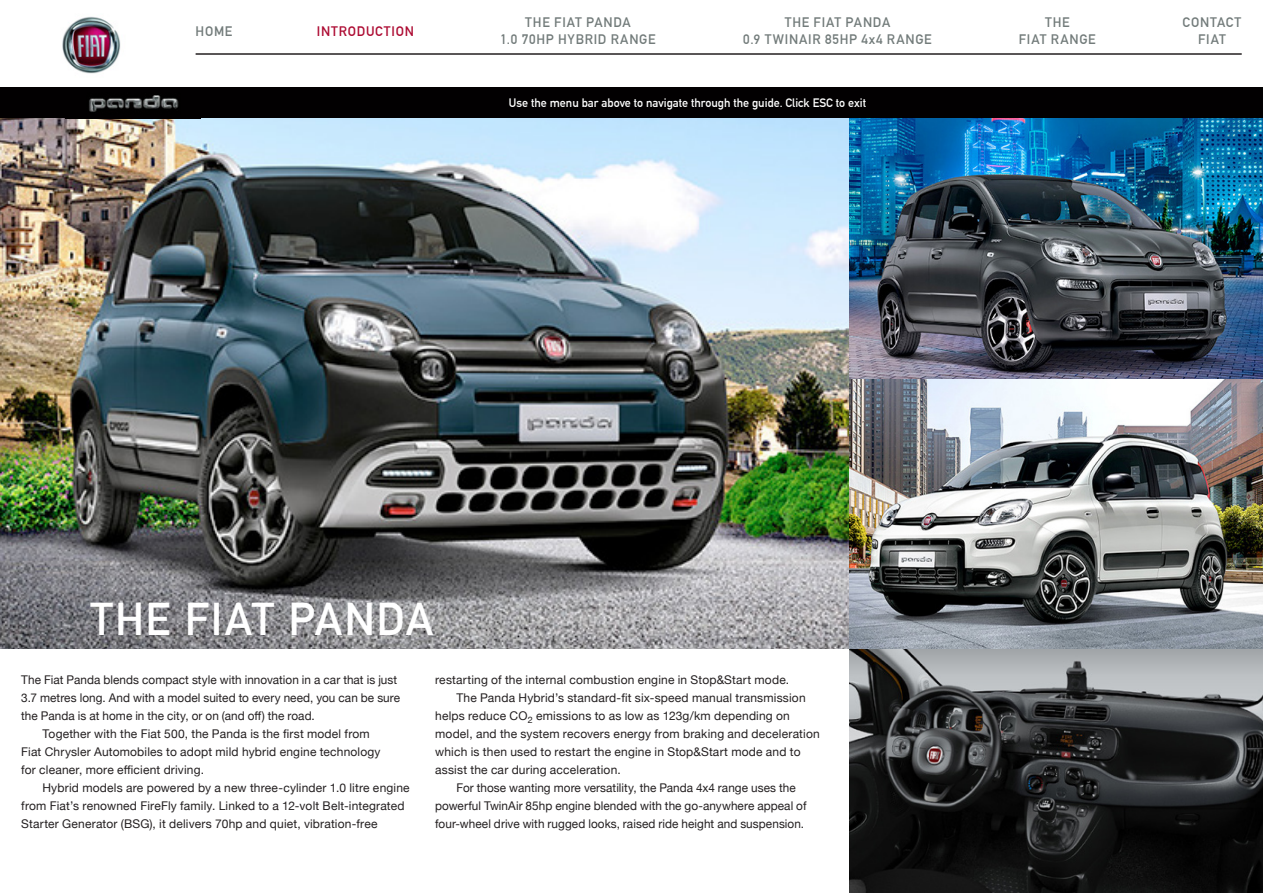
<style>
.page{position:relative;width:1263px;height:893px;background:#fff}
.page>*{position:absolute;margin:0;border:0;box-sizing:border-box;transform-origin:0 0}
.t1{font:700 45px "DIN Alternate";letter-spacing:.025em;color:#fff}
.t2{font:700 13.5px "DIN Alternate";letter-spacing:.06em;color:#727b7a}
.t3{font:700 13.5px "DIN Alternate";letter-spacing:.06em;color:#ad0c33}
.t4{font:12px/18px "Helvetica Neue";letter-spacing:.015em;color:#231f20}
.t5{font:700 12px "DIN Alternate";color:#fff}
</style>
<div class="page">
<img style="left:849px;top:118px;width:414px;height:775px">
<img style="left:0;top:118px;width:849px;height:530px">
<div style="left:0;top:87px;width:1263px;height:31px;background:#020001"></div>
<img style="left:89px;top:95px;width:90px;height:17px">
<img style="left:62px;top:16px;width:59px;height:58px">
<hr style="left:196px;top:53px;width:1046px;height:2px;background:#231f20">
<p class="t2" style="left:196px;top:21px;width:38px">HOME</p>
<p class="t3" style="left:317px;top:21px;width:99px">INTRODUCTION</p>
<p class="t2" style="left:525px;top:12px;width:107px">THE FIAT PANDA</p>
<p class="t2" style="left:785px;top:12px;width:107px">THE FIAT PANDA</p>
<p class="t2" style="left:1045px;top:12px;width:26px">THE</p>
<p class="t2" style="left:1182px;top:12px;width:60px">CONTACT</p>
<p class="t2" style="left:500px;top:29px;width:157px">1.0 70HP HYBRID RANGE</p>
<p class="t2" style="left:743px;top:29px;width:190px">0.9 TWINAIR 85HP 4x4 RANGE</p>
<p class="t2" style="left:1019px;top:29px;width:78px">FIAT RANGE</p>
<p class="t2" style="left:1198px;top:29px;width:29px">FIAT</p>
<p class="t5" style="left:509px;top:94px;width:359px">Use the menu bar above to navigate through the guide. Click ESC to exit</p>
<p class="t1" style="left:90px;top:585px;width:344px">THE FIAT PANDA</p>
<p class="t4" style="left:21px;top:671px;width:380px">The Fiat Panda blends compact style with innovation in a car that is just<br>3.7 metres long. And with a model suited to every need, you can be sure the Panda is at home in the city, or on (and off) the road.</p>
<p class="t4" style="left:21px;top:725px;width:361px;text-indent:21px">Together with the Fiat 500, the Panda is the first model from<br>Fiat Chrysler Automobiles to adopt mild hybrid engine technology for cleaner, more efficient driving.</p>
<p class="t4" style="left:21px;top:779px;width:390px;text-indent:21px">Hybrid models are powered by a new three-cylinder 1.0 litre engine from Fiat’s renowned FireFly family. Linked to a 12-volt Belt-integrated<br>Starter Generator (BSG), it delivers 70hp and quiet, vibration-free</p>
<p class="t4" style="left:435px;top:671px;width:356px">restarting of the internal combustion engine in Stop&amp;Start mode.</p>
<p class="t4" style="left:435px;top:689px;width:386px;text-indent:21px">The Panda Hybrid’s standard-fit six-speed manual transmission helps reduce CO<sub>2</sub> emissions to as low as 123g/km depending on model, and the system recovers energy from braking and deceleration which is then used to restart the engine in Stop&amp;Start mode and to assist the car during acceleration.</p>
<p class="t4" style="left:435px;top:779px;width:373px;text-indent:21px">For those wanting more versatility, the Panda 4x4 range uses the powerful TwinAir 85hp engine blended with the go-anywhere appeal of four-wheel drive with rugged looks, raised ride height and suspension.</p>
</div>
